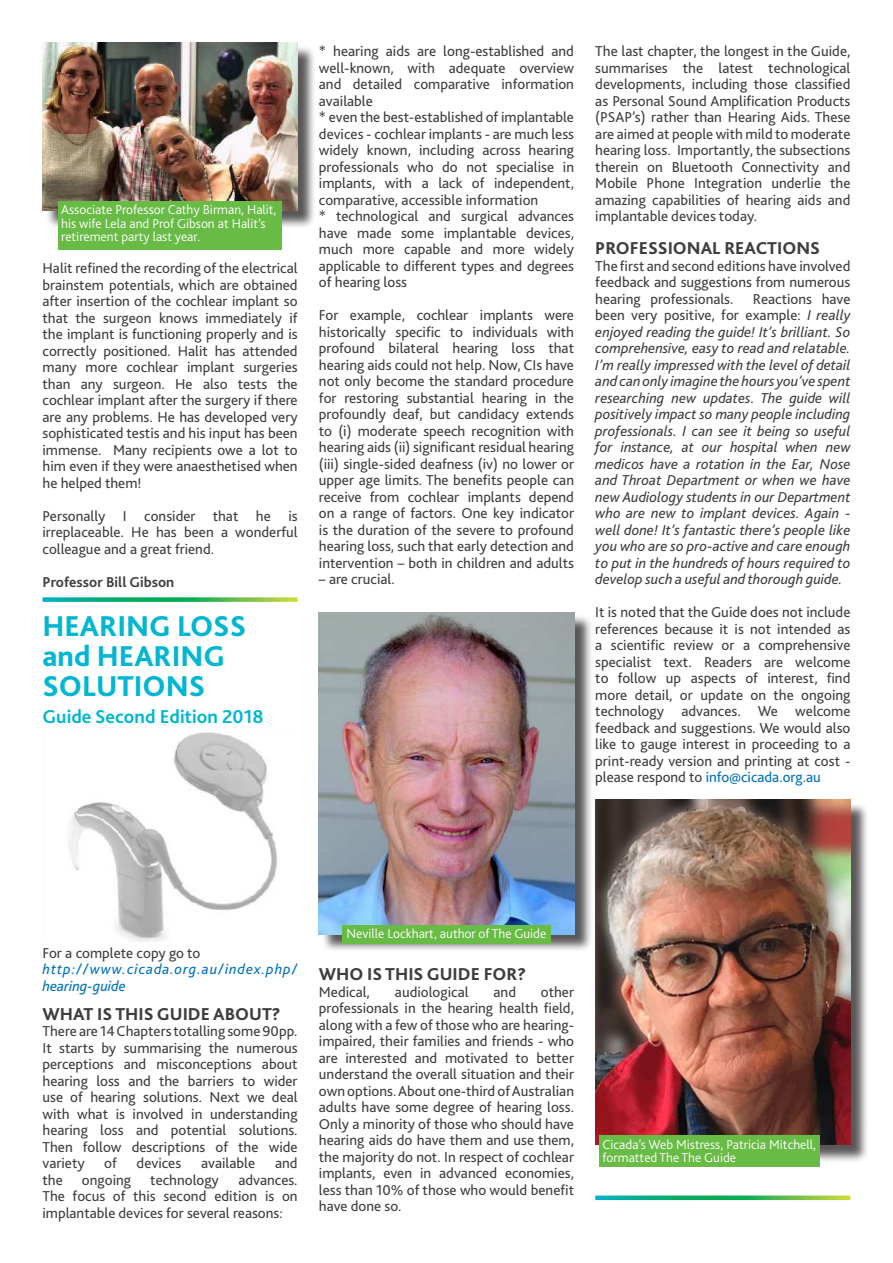
<style>
.page{position:relative;width:893px;height:1263px;background:#fff}
.page>*{position:absolute;margin:0;border:0;box-sizing:border-box;transform-origin:0 0}
.t1{font:800 30px/30px "Bliss 2";color:#00b6d1}
.t2{font:700 19.5px "Bliss 2";color:#00b6d1}
.t3{font:800 18px "Bliss 2";color:#3e3e3f}
.t4{font:15px/16.5px "Bliss 2";color:#3e3e3f;text-align:justify}
.t5{font:italic 15px/16.5px "Bliss 2";color:#3e3e3f;text-align:justify}
.t6{font:italic 15px/16.5px "Bliss 2";letter-spacing:.06em;color:#0072bc}
.t7{font:700 15px "Bliss 2";color:#3e3e3f}
.t8{font:300 13.5px/13.5px "Bliss 2";color:#fff}
.s1{font-style:normal}
.s2{color:#0072bc}
</style>
<div class="page">
<svg style="left:43px;top:597px;width:255px;height:5px"></svg>
<div style="left:45px;top:45px;width:271px;height:184px;background:#231f20;opacity:.75"></div>
<img style="left:43px;top:43px;width:255px;height:167px">
<div style="left:58px;top:201px;width:223px;height:48px;background:#68bc45"></div>
<div style="left:598px;top:802px;width:271px;height:361px;background:#231f20;opacity:.75"></div>
<img style="left:595px;top:800px;width:255px;height:344px">
<div style="left:600px;top:1135px;width:220px;height:31px;background:#68bc45"></div>
<img style="left:43px;top:731px;width:234px;height:210px">
<div style="left:321px;top:615px;width:272px;height:338px;background:#231f20;opacity:.75"></div>
<img style="left:319px;top:612px;width:255px;height:322px">
<div style="left:342px;top:925px;width:209px;height:18px;background:#68bc45"></div>
<svg style="left:595px;top:1195px;width:255px;height:5px"></svg>
<p class="t8" style="left:61px;top:203px;width:217px">Associate Professor Cathy Birman, Halit, his wife Lela and Prof Gibson at Halit’s retirement party last year.</p>
<p class="t4" style="left:43px;top:260px;width:257px">Halit refined the recording of the electrical brainstem potentials, which are obtained after insertion of the cochlear implant so that the surgeon knows immediately if the implant is functioning properly and is correctly positioned. Halit has attended many more cochlear implant surgeries than any surgeon. He also tests the cochlear implant after the surgery if there are any problems. He has developed very sophisticated testis and his input has been immense. Many recipients owe a lot to him even if they were anaesthetised when he helped them!</p>
<p class="t4" style="left:43px;top:507px;width:257px">Personally I consider that he is irreplaceable. He has been a wonderful colleague and a great friend.</p>
<p class="t7" style="left:43px;top:573px;width:133px">Professor Bill Gibson</p>
<h1 class="t1" style="left:43px;top:610px;width:205px">HEARING LOSS and HEARING<br>SOLUTIONS</h1>
<h2 class="t2" style="left:43px;top:704px;width:223px">Guide Second Edition 2018</h2>
<p class="t4" style="left:319px;top:42px;width:257px;text-align:left">* hearing aids are long-established and well-known, with adequate overview and detailed comparative information available<br>* even the best-established of implantable devices - cochlear implants - are much less widely known, including across hearing professionals who do not specialise in implants, with a lack of independent, comparative, accessible information<br>* technological and surgical advances have made some implantable devices, much more capable and more widely applicable to different types and degrees of hearing loss</p>
<p class="t4" style="left:319px;top:306px;width:257px">For example, cochlear implants were historically specific to individuals with profound bilateral hearing loss that hearing aids could not help. Now, CIs have not only become the standard procedure for restoring substantial hearing in the profoundly deaf, but candidacy extends to (i) moderate speech recognition with hearing aids (ii) significant residual hearing (iii) single-sided deafness (iv) no lower or upper age limits. The benefits people can receive from cochlear implants depend on a range of factors. One key indicator is the duration of the severe to profound hearing loss, such that early detection and intervention – both in children and adults</p>
<p class="t4" style="left:319px;top:570px;width:77px">– are crucial.</p>
<p class="t4" style="left:595px;top:42px;width:257px">The last chapter, the longest in the Guide, summarises the latest technological developments, including those classified as Personal Sound Amplification Products (PSAP’s) rather than Hearing Aids. These are aimed at people with mild to moderate hearing loss. Importantly, the subsections therein on Bluetooth Connectivity and Mobile Phone Integration underlie the amazing capabilities of hearing aids and implantable devices today.</p>
<p class="t3" style="left:595px;top:237px;width:226px">PROFESSIONAL REACTIONS</p>
<p class="t4" style="left:595px;top:257px;width:257px">The first and second editions have involved feedback and suggestions from numerous hearing professionals.</p>
<p class="t5" style="left:595px;top:290px;width:257px;text-indent:158px"><span class="s1">Reactions have been very positive, for example:</span> I really enjoyed reading the guide! It’s brilliant. So comprehensive, easy to read and relatable.<br>I’m really impressed with the level of detail and can only imagine the hours you’ve spent researching new updates. The guide will positively impact so many people including professionals. I can see it being so useful for instance, at our hospital when new medicos have a rotation in the Ear, Nose and Throat Department or when we have new Audiology students in our Department who are new to implant devices. Again - well done! It’s fantastic there’s people like you who are so pro-active and care enough to put in the hundreds of hours required to develop such a useful and thorough guide.</p>
<p class="t4" style="left:595px;top:603px;width:257px">It is noted that the Guide does not include references because it is not intended as a scientific review or a comprehensive specialist text. Readers are welcome to follow up aspects of interest, find more detail, or update on the ongoing technology advances. We welcome feedback and suggestions. We would also like to gauge interest in proceeding to a print-ready version and printing at cost - please respond to <span class="s2">info@cicada.org.au</span></p>
<p class="t4" style="left:43px;top:944px;width:159px">For a complete copy go to</p>
<p class="t6" style="left:43px;top:961px;width:257px">http://www.cicada.org.au/index.php/ hearing-guide</p>
<p class="t3" style="left:43px;top:1003px;width:240px">WHAT IS THIS GUIDE ABOUT?</p>
<p class="t4" style="left:43px;top:1023px;width:257px">There are 14 Chapters totalling some 90pp.<br>It starts by summarising the numerous perceptions and misconceptions about hearing loss and the barriers to wider use of hearing solutions. Next we deal with what is involved in understanding hearing loss and potential solutions.<br>Then follow descriptions of the wide variety</p>
<p class="t4" style="left:104px;top:1155px;width:14px">of</p>
<p class="t4" style="left:137px;top:1155px;width:46px">devices</p>
<p class="t4" style="left:201px;top:1155px;width:55px">available</p>
<p class="t4" style="left:275px;top:1155px;width:24px">and</p>
<p class="t4" style="left:43px;top:1171px;width:257px;text-indent:196px">advances.<br>The focus of this second edition is on implantable devices for several reasons:</p>
<p class="t4" style="left:43px;top:1171px;width:22px">the</p>
<p class="t4" style="left:82px;top:1171px;width:51px">ongoing</p>
<p class="t4" style="left:150px;top:1171px;width:70px">technology</p>
<p class="t8" style="left:347px;top:926px;width:201px">Neville Lockhart, author of The Guide</p>
<p class="t3" style="left:319px;top:963px;width:209px">WHO IS THIS GUIDE FOR?</p>
<p class="t4" style="left:319px;top:983px;width:53px">Medical,</p>
<p class="t4" style="left:395px;top:983px;width:75px">audiological</p>
<p class="t4" style="left:494px;top:983px;width:24px">and</p>
<p class="t4" style="left:319px;top:983px;width:257px;text-indent:222px">other professionals in the hearing health field, along with a few of those who are hearing&shy;impaired, their families and friends - who are interested and motivated to better understand the overall situation and their own options. About one-third of Australian adults have some degree of hearing loss.<br>Only a minority of those who should have hearing aids do have them and use them, the majority do not. In respect of cochlear implants, even in advanced economies, less than 10% of those who would benefit have done so.</p>
<p class="t8" style="left:603px;top:1137px;width:215px">Cicada’s Web Mistress, Patricia Mitchell, formatted The The Guide</p>
</div>
